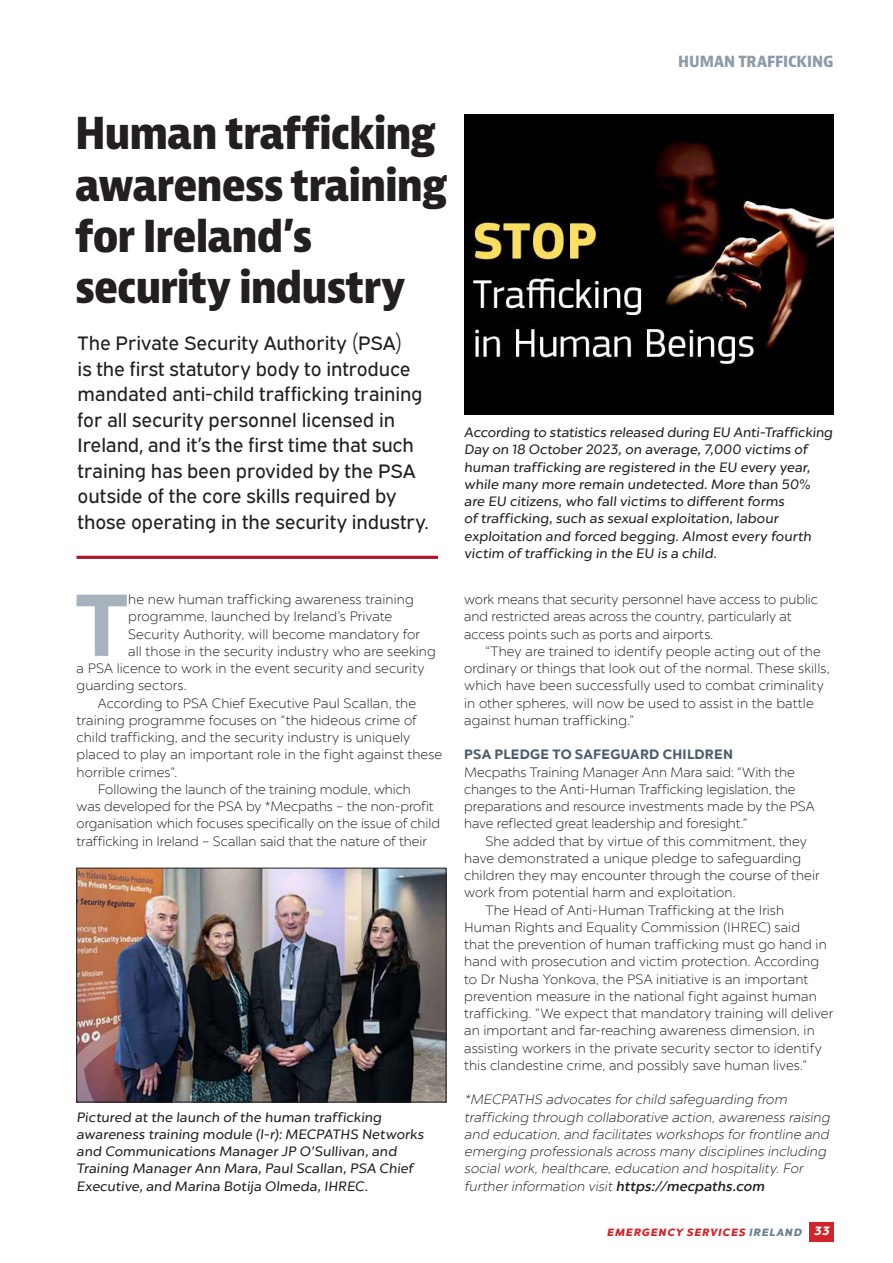
<style>
.page{position:relative;width:893px;height:1263px;background:#fff}
.page>*{position:absolute;margin:0;border:0;box-sizing:border-box;transform-origin:0 0}
.Drop_Cap{font:700 87.45px "Chronica Pro";color:#a8b2be}
.Heading_NEW{font:700 condensed 42.75px/51.3px "Bernina Sans";letter-spacing:-.025em;color:#231f20}
.Introduction_New{font:19.5px/25.5px "Expressway Rg";letter-spacing:-.01em;color:#231f20}
.t1{font:700 condensed 15px "Bernina Sans";letter-spacing:-.005em;color:#8e9caa}
.Drop_Cap-2{font:300 13.5px/17.2px "Chronica Pro";letter-spacing:.005em;color:#231f20}
.t2{font:13.5px/17.2px "Chronica Pro";letter-spacing:.03em;color:#231f20}
.t3{font:italic 300 13.5px/17.2px "Chronica Pro";letter-spacing:.015em;color:#231f20}
.t4{font:700 13.5px "Chronica Pro";letter-spacing:.02em;color:#4c5d6c}
.t5{font:10.5px "Chronica Pro Black It";letter-spacing:.105em;color:#d1232a}
.s1{font-weight:500}
.s2{color:#697f91}
.s3{font-size:12px;color:#fff}
</style>
<div class="page">
<div style="left:809px;top:1222px;width:24px;height:19px;background:#d1232a"></div>
<hr style="left:77px;top:556px;width:361px;height:3px;background:#ae172b">
<img style="left:79px;top:870px;width:365px;height:230px">
<div style="left:77px;top:868px;width:369px;height:234px;border:1px solid #231f20"></div>
<img style="left:464px;top:115px;width:369px;height:300px">
<p class="t1" style="left:678px;top:52px;width:157px">HUMAN TRAFFICKING</p>
<p class="Heading_NEW" style="left:75px;top:109px;width:374px">Human trafficking awareness training for Ireland’s security industry</p>
<p class="Introduction_New" style="left:78px;top:328px;width:352px">The Private Security Authority (PSA)<br>is the first statutory body to introduce mandated anti-child trafficking training for all security personnel licensed in Ireland, and it’s the first time that such training has been provided by the PSA outside of the core skills required by those operating in the security industry.</p>
<p class="Drop_Cap" style="left:75px;top:571px;width:55px">T</p>
<p class="Drop_Cap-2" style="left:128px;top:591px;width:287px">he new human trafficking awareness training</p>
<p class="Drop_Cap-2" style="left:128px;top:608px;width:266px">programme, launched by Ireland’s Private</p>
<p class="Drop_Cap-2" style="left:128px;top:625px;width:293px">Security Authority, will become mandatory for</p>
<p class="Drop_Cap-2" style="left:128px;top:643px;width:309px">all those in the security industry who are seeking</p>
<p class="Drop_Cap-2" style="left:77px;top:660px;width:350px">a PSA licence to work in the event security and security</p>
<p class="Drop_Cap-2" style="left:77px;top:677px;width:112px">guarding sectors.</p>
<p class="Drop_Cap-2" style="left:77px;top:694px;width:367px;text-indent:21px">According to PSA Chief Executive Paul Scallan, the training programme focuses on “the hideous crime of child trafficking, and the security industry is uniquely placed to play an important role in the fight against these horrible crimes”.</p>
<p class="Drop_Cap-2" style="left:77px;top:781px;width:365px;text-indent:21px">Following the launch of the training module, which<br>was developed for the PSA by *Mecpaths – the non-profit organisation which focuses specifically on the issue of child trafficking in Ireland – Scallan said that the nature of their</p>
<p class="t2" style="left:77px;top:1108px;width:351px">Pictured at the launch of the human trafficking awareness training module (l-r): MECPATHS Networks and Communications Manager JP O’Sullivan, and Training Manager Ann Mara, Paul Scallan, PSA Chief Executive, and Marina Botija Olmeda, IHREC.</p>
<p class="t2" style="left:464px;top:424px;width:372px">According to statistics released during EU Anti-Trafficking Day on 18 October 2023, on average, 7,000 victims of human trafficking are registered in the EU every year, while many more remain undetected. More than 50% are EU citizens, who fall victims to different forms<br>of trafficking, such as sexual exploitation, labour exploitation and forced begging. Almost every fourth victim of trafficking in the EU is a child.</p>
<p class="Drop_Cap-2" style="left:464px;top:591px;width:355px">work means that security personnel have access to public and restricted areas across the country, particularly at access points such as ports and airports.</p>
<p class="Drop_Cap-2" style="left:464px;top:643px;width:367px;text-indent:21px">“They are trained to identify people acting out of the ordinary or things that look out of the normal. These skills, which have been successfully used to combat criminality in other spheres, will now be used to assist in the battle against human trafficking.”</p>
<p class="t4" style="left:464px;top:746px;width:270px">PSA PLEDGE TO SAFEGUARD CHILDREN</p>
<p class="Drop_Cap-2" style="left:464px;top:763px;width:352px">Mecpaths Training Manager Ann Mara said: “With the changes to the Anti-Human Trafficking legislation, the preparations and resource investments made by the PSA have reflected great leadership and foresight.”</p>
<p class="Drop_Cap-2" style="left:464px;top:832px;width:357px;text-indent:21px">She added that by virtue of this commitment, they have demonstrated a unique pledge to safeguarding children they may encounter through the course of their work from potential harm and exploitation.</p>
<p class="Drop_Cap-2" style="left:464px;top:901px;width:370px;text-indent:21px">The Head of Anti-Human Trafficking at the Irish Human Rights and Equality Commission (IHREC) said<br>that the prevention of human trafficking must go hand in hand with prosecution and victim protection. According to Dr Nusha Yonkova, the PSA initiative is an important prevention measure in the national fight against human trafficking. “We expect that mandatory training will deliver an important and far-reaching awareness dimension, in assisting workers in the private security sector to identify this clandestine crime, and possibly save human lives.”</p>
<p class="t3" style="left:464px;top:1091px;width:370px">*MECPATHS advocates for child safeguarding from trafficking through collaborative action, awareness raising and education, and facilitates workshops for frontline and emerging professionals across many disciplines including social work, healthcare, education and hospitality. For further information visit <span class="s1">https://mecpaths.com</span></p>
<p class="t5" style="left:607px;top:1225px;width:224px">EMERGENCY SERVICES <span class="s2">IRELAND</span> <span class="s3">33</span></p>
</div>
